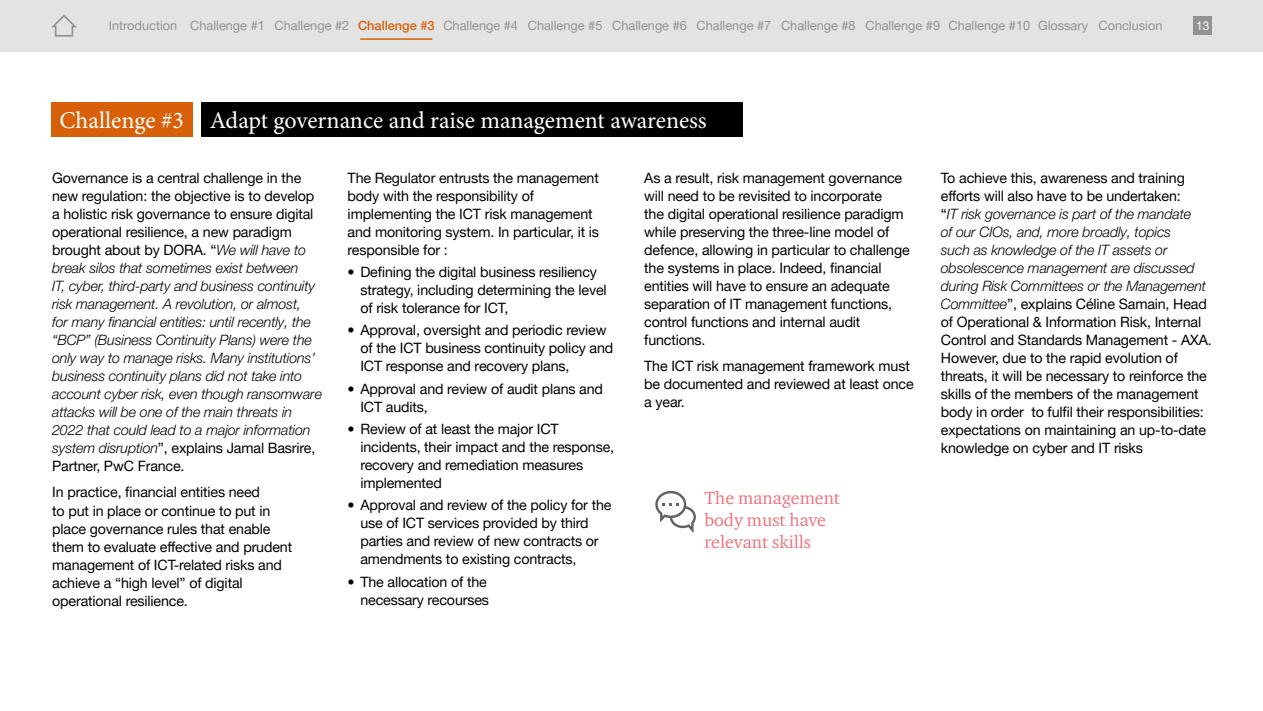
<style>
.page{position:relative;width:1263px;height:711px;background:#fff}
.page>*{position:absolute;margin:0;border:0;box-sizing:border-box;transform-origin:0 0}
.t1{font:24px "Minion Pro";letter-spacing:-.005em;color:#fff}
.t2{font:18px/21.6px "ITC Charter Com";color:#ee747e}
.t3{font:14.25px/18px "Helvetica Neue LT Pro";letter-spacing:-.01em;color:#000}
.t4{font:italic 300 14.25px/18px "Helvetica Neue LT Pro";letter-spacing:-.01em;color:#000}
.t5{font:12.75px "Helvetica Neue LT Pro";color:#929292}
.t6{font:12px "Helvetica Neue LT Pro";color:#fff}
.s1{font-weight:500;color:#d76009}
.s2{font-weight:400;font-style:normal}
.s3{font-weight:300;font-style:italic}
</style>
<div class="page">
<div style="left:0;top:0;width:1263px;height:51px;background:#e3e3e3"></div>
<div style="left:1194px;top:16px;width:18px;height:19px;background:#929292"></div>
<svg style="left:51px;top:14px;width:26px;height:23px"></svg>
<hr style="left:360px;top:38px;width:72px;height:2px;background:#d76009">
<svg style="left:655px;top:490px;width:41px;height:42px"></svg>
<div style="left:51px;top:102px;width:142px;height:34px;background:#d76009"></div>
<div style="left:201px;top:102px;width:542px;height:34px;background:#000"></div>
<p class="t5" style="left:109px;top:17px;width:1055px">Introduction Challenge #1 Challenge #2 <span class="s1">Challenge #3</span> Challenge #4 Challenge #5 Challenge #6 Challenge #7 Challenge #8 Challenge #9 Challenge #10 Glossary Conclusion</p>
<p class="t6" style="left:1196px;top:18px;width:15px">13</p>
<h1 class="t1" style="left:60px;top:104px;width:649px">Challenge #3 Adapt governance and raise management awareness</h1>
<p class="t4" style="left:52px;top:168px;width:271px"><span class="s2">Governance is a central challenge in the new regulation: the objective is to develop a holistic risk governance to ensure digital operational resilience, a new paradigm brought about by DORA. “</span>We will have to break silos that sometimes exist between<br>IT, cyber, third-party and business continuity risk management. A revolution, or almost,<br>for many financial entities: until recently, the “BCP” (Business Continuity Plans) were the only way to manage risks. Many institutions’ business continuity plans did not take into account cyber risk, even though ransomware attacks will be one of the main threats in 2022 that could lead to a major information system disruption<span class="s2">”, explains Jamal Basrire, Partner, PwC France.</span></p>
<p class="t3" style="left:52px;top:482px;width:241px">In practice, financial entities need<br>to put in place or continue to put in place governance rules that enable them to evaluate effective and prudent management of ICT-related risks and achieve a “high level” of digital operational resilience.</p>
<p class="t3" style="left:348px;top:168px;width:253px">The Regulator entrusts the management body with the responsibility of implementing the ICT risk management and monitoring system. In particular, it is responsible for :</p>
<p class="t3" style="left:360px;top:262px;width:248px;text-indent:-13px">• Defining the digital business resiliency strategy, including determining the level of risk tolerance for ICT,</p>
<p class="t3" style="left:360px;top:320px;width:254px;text-indent:-13px">• Approval, oversight and periodic review of the ICT business continuity policy and<br>ICT response and recovery plans,</p>
<p class="t3" style="left:360px;top:379px;width:244px;text-indent:-13px">• Approval and review of audit plans and<br>ICT audits,</p>
<p class="t3" style="left:360px;top:419px;width:255px;text-indent:-13px">• Review of at least the major ICT incidents, their impact and the response, recovery and remediation measures implemented</p>
<p class="t3" style="left:360px;top:495px;width:253px;text-indent:-13px">• Approval and review of the policy for the use of ICT services provided by third parties and review of new contracts or amendments to existing contracts,</p>
<p class="t3" style="left:348px;top:571px;width:143px;text-align:right">• The allocation of the necessary recourses</p>
<p class="t3" style="left:644px;top:168px;width:267px">As a result, risk management governance will need to be revisited to incorporate<br>the digital operational resilience paradigm while preserving the three-line model of defence, allowing in particular to challenge the systems in place. Indeed, financial entities will have to ensure an adequate separation of IT management functions, control functions and internal audit functions.</p>
<p class="t3" style="left:644px;top:356px;width:271px">The ICT risk management framework must be documented and reviewed at least once a year.</p>
<p class="t2" style="left:704px;top:486px;width:137px">The management body must have relevant skills</p>
<p class="t3" style="left:941px;top:168px;width:272px">To achieve this, awareness and training efforts will also have to be undertaken:<br>“<span class="s3">IT risk governance is part of the mandate<br>of our CIOs, and, more broadly, topics<br>such as knowledge of the IT assets or obsolescence management are discussed during Risk Committees or the Management Committee</span>”, explains Céline Samain, Head of Operational &amp; Information Risk, Internal Control and Standards Management - AXA.<br>However, due to the rapid evolution of threats, it will be necessary to reinforce the skills of the members of the management body in order to fulfil their responsibilities: expectations on maintaining an up-to-date knowledge on cyber and IT risks</p>
</div>
